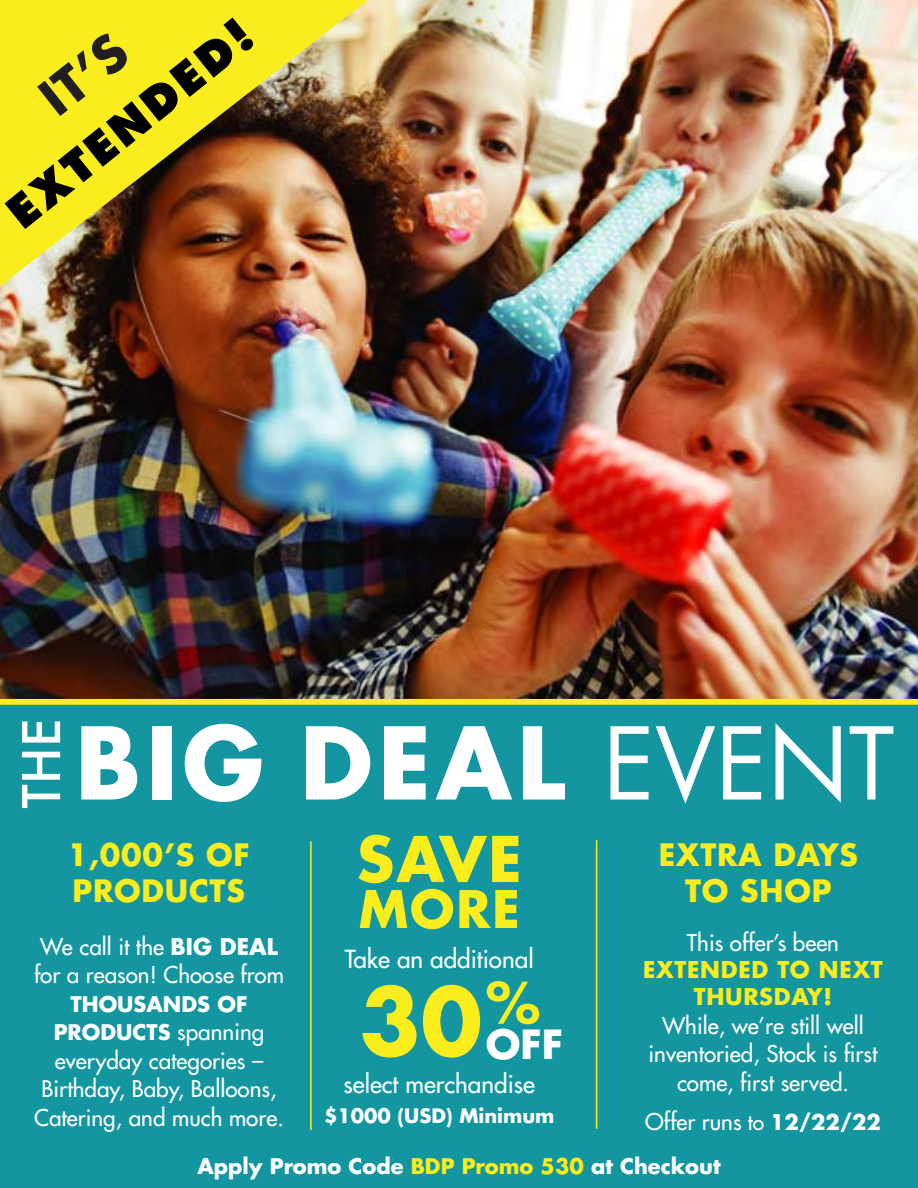
<style>
.page{position:relative;width:918px;height:1188px;background:#fff}
.page>*{position:absolute;margin:0;border:0;box-sizing:border-box;transform-origin:0 0}
.t1{font:700 97.2px "Futura";letter-spacing:.05em;color:#fff}
.t2{font:700 89.4px "Futura";color:#faed1e}
.t3{font:700 61.2px "Futura";color:#faed1e}
.t4{font:700 55.95px "Futura";color:#faed1e}
.t5{font:700 50.25px "Futura";color:#faed1e}
.t6{font:700 39.15px "Futura";color:#fff}
.t7{font:700 30px/36px "Futura";letter-spacing:.025em;color:#faed1e}
.t8{font:24.3px "Futura";color:#fff}
.t9{font:22.5px/28.5px "Futura";color:#fff;text-align:center}
.t10{font:700 22.5px/27px "Futura";letter-spacing:.03em;color:#faed1e;text-align:center}
.t11{font:700 21px/28.5px "Futura";color:#fff;text-align:center}
.t12{font:700 19.5px "Futura";color:#fff}
.s1{font-weight:400}
.s2{font-weight:700}
.s3{font-weight:400;font-size:22.5px}
.s4{font-size:21px}
.s5{font-weight:700;font-size:21px}
.s6{color:#faed1e}
</style>
<div class="page">
<img style="left:0;top:0;width:918px;height:699px">
<div style="left:0;top:699px;width:918px;height:489px;background:#1396a0"></div>
<svg style="left:22px;top:752px;width:38px;height:56px"></svg>
<svg style="left:22px;top:722px;width:38px;height:21px"></svg>
<img style="left:0;top:0;width:436px;height:302px">
<hr style="left:310px;top:841px;width:2px;height:289px;background:#faed1e">
<hr style="left:596px;top:840px;width:1px;height:289px;background:#faed1e">
<svg style="left:5px;top:18px;width:249px;height:211px;background:#b39e19"></svg>
<h1 class="t1" style="left:75px;top:696px;width:821px">BIG DEAL <span class="s1">EVENT</span></h1>
<h3 class="t7" style="left:68px;top:836px;width:184px">1,000’S OF<br>PRODUCTS</h3>
<p class="t9" style="left:34px;top:932px;width:251px;text-align:left">We call it the <span class="s2">BIG DEAL </span>for a reason! Choose from</p>
<p class="t11" style="left:54px;top:989px;width:212px">THOUSANDS OF<br>PRODUCTS <span class="s3">spanning</span></p>
<p class="t9" style="left:34px;top:1046px;width:251px">everyday categories –<br>Birthday, Baby, Balloons,<br>Catering, and much more.</p>
<h3 class="t3" style="left:357px;top:817px;width:167px">SAVE</h3>
<h3 class="t5" style="left:359px;top:874px;width:163px">MORE</h3>
<h3 class="t7" style="left:659px;top:836px;width:201px;text-align:center">EXTRA DAYS<br>TO SHOP</h3>
<p class="t9" style="left:687px;top:929px;width:154px">This offer’s been</p>
<p class="t10" style="left:643px;top:956px;width:241px">EXTENDED TO NEXT<br>THURSDAY!</p>
<p class="t9" style="left:649px;top:1011px;width:231px">While, we’re still well inventoried, Stock is first come, first served.</p>
<p class="t9" style="left:645px;top:1107px;width:237px">Offer runs <span class="s4">to</span> <span class="s5">12/22/22</span></p>
<p class="t8" style="left:345px;top:943px;width:190px">Take an additional</p>
<h3 class="t4" style="left:486px;top:964px;width:56px">%</h3>
<h3 class="t6" style="left:486px;top:1017px;width:79px">OFF</h3>
<h2 class="t2" style="left:360px;top:959px;width:124px">30</h2>
<p class="t8" style="left:343px;top:1068px;width:193px">select merchandise</p>
<p class="t12" style="left:324px;top:1103px;width:232px">$1000 (USD) Minimum</p>
<p class="t11" style="left:197px;top:1151px;width:525px">Apply Promo Code <span class="s6">BDP Promo 530</span> at Checkout</p>
</div>
